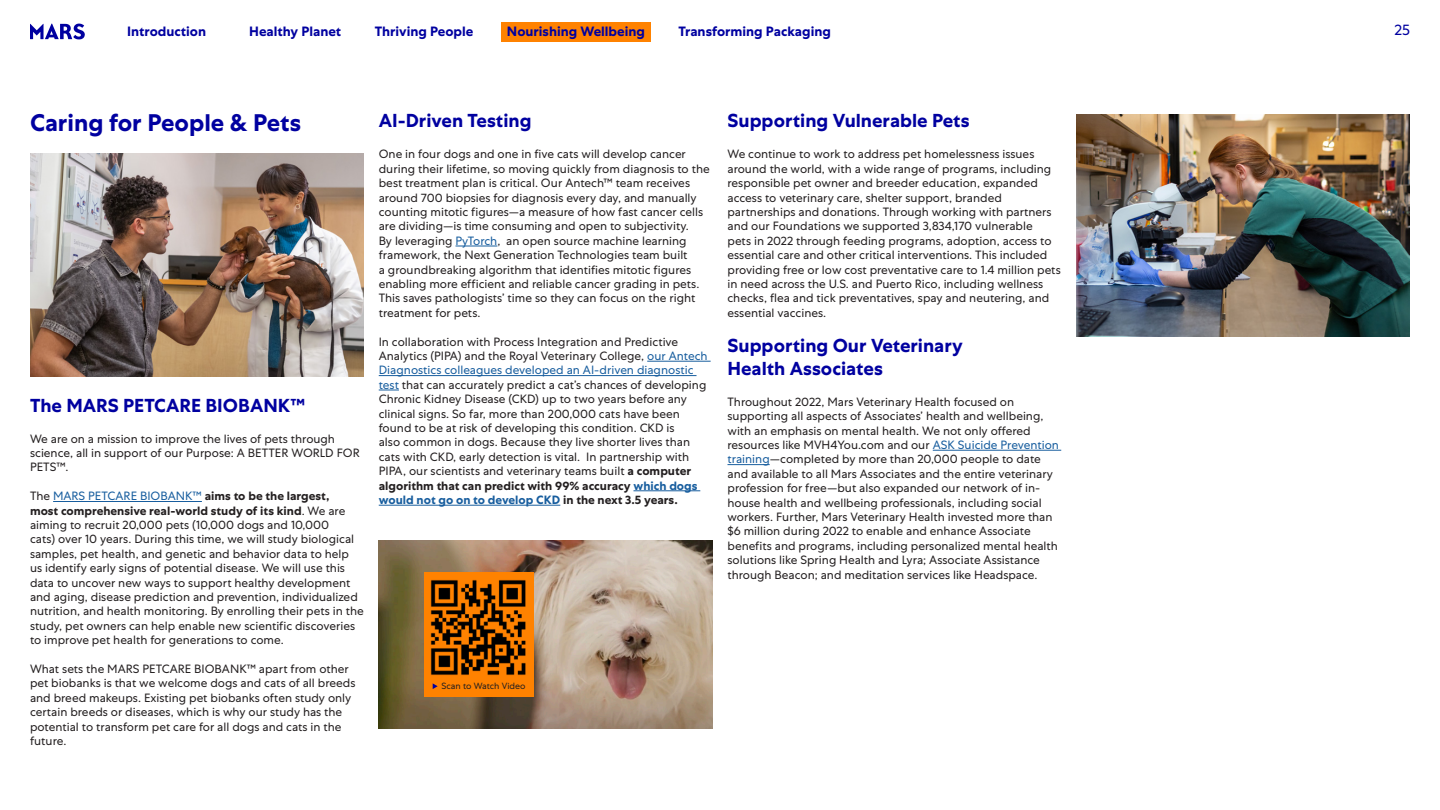
<style>
.page{position:relative;width:1440px;height:810px;background:#fff}
.page>*{position:absolute;margin:0;border:0;box-sizing:border-box;transform-origin:0 0}
.t1{font:700 24px "Mars Centra";color:#0000a0}
.t2{font:700 18.75px/22.5px "Mars Centra";color:#0000a0}
.t3{font:15px "Mars Centra";color:#0000a0}
.t4{font:700 13.5px "Mars Centra";color:#0000a0}
.t5{font:12px/14.4px "Mars Centra";color:#231f20}
.t6{font:9px "Mars Centra";color:#231f20}
.s1{color:#175d9e}
.s2{font-weight:700}
.s3{font-weight:700;color:#175d9e}
</style>
<div class="page">
<div style="left:501px;top:22px;width:149px;height:19px;background:#ff8200"></div>
<svg style="left:30px;top:24px;width:55px;height:15px"></svg>
<hr style="left:53px;top:501px;width:149px;height:1px;background:#175d9e">
<img style="left:30px;top:154px;width:334px;height:222px">
<img style="left:1076px;top:114px;width:334px;height:223px">
<hr style="left:456px;top:246px;width:41px;height:1px;background:#175d9e">
<hr style="left:647px;top:361px;width:64px;height:1px;background:#175d9e">
<hr style="left:379px;top:375px;width:318px;height:1px;background:#175d9e">
<svg style="left:379px;top:390px;width:20px;height:1px"></svg>
<hr style="left:633px;top:490px;width:67px;height:1px;background:#175d9e">
<hr style="left:379px;top:505px;width:181px;height:1px;background:#175d9e">
<hr style="left:933px;top:450px;width:128px;height:1px;background:#175d9e">
<hr style="left:728px;top:464px;width:42px;height:1px;background:#175d9e">
<img style="left:379px;top:541px;width:334px;height:188px">
<div style="left:424px;top:572px;width:110px;height:125px;background:#ff8200"></div>
<img style="left:430px;top:580px;width:96px;height:95px">
<svg style="left:433px;top:683px;width:5px;height:6px"></svg>
<p class="t4" style="left:127px;top:23px;width:80px">Introduction</p>
<p class="t4" style="left:249px;top:23px;width:93px">Healthy Planet</p>
<p class="t4" style="left:375px;top:23px;width:100px">Thriving People</p>
<p class="t4" style="left:507px;top:23px;width:140px">Nourishing Wellbeing</p>
<p class="t4" style="left:679px;top:23px;width:154px">Transforming Packaging</p>
<p class="t3" style="left:1395px;top:21px;width:17px">25</p>
<p class="t1" style="left:30px;top:109px;width:273px">Caring for People &amp; Pets</p>
<p class="t2" style="left:30px;top:394px;width:277px">The MARS PETCARE BIOBANK™</p>
<p class="t5" style="left:30px;top:431px;width:331px">We are on a mission to improve the lives of pets through science, all in support of our Purpose: A BETTER WORLD FOR<br>PETS™.</p>
<p class="t5" style="left:30px;top:489px;width:335px">The <span class="s1">MARS PETCARE BIOBANK™</span> <span class="s2">aims to be the largest,<br>most comprehensive real-world study of its kind</span>. We are aiming to recruit 20,000 pets (10,000 dogs and 10,000<br>cats) over 10 years. During this time, we will study biological samples, pet health, and genetic and behavior data to help us identify early signs of potential disease. We will use this data to uncover new ways to support healthy development and aging, disease prediction and prevention, individualized nutrition, and health monitoring. By enrolling their pets in the study, pet owners can help enable new scientific discoveries to improve pet health for generations to come.</p>
<p class="t5" style="left:30px;top:662px;width:327px">What sets the MARS PETCARE BIOBANK™ apart from other pet biobanks is that we welcome dogs and cats of all breeds and breed makeups. Existing pet biobanks often study only certain breeds or diseases, which is why our study has the potential to transform pet care for all dogs and cats in the future.</p>
<p class="t2" style="left:379px;top:110px;width:154px">AI-Driven Testing</p>
<p class="t2" style="left:728px;top:110px;width:244px">Supporting Vulnerable Pets</p>
<p class="t5" style="left:379px;top:147px;width:333px">One in four dogs and one in five cats will develop cancer during their lifetime, so moving quickly from diagnosis to the best treatment plan is critical. Our Antech™ team receives around 700 biopsies for diagnosis every day, and manually counting mitotic figures—a measure of how fast cancer cells are dividing—is time consuming and open to subjectivity.<br>By leveraging <span class="s1">PyTorch</span>, an open source machine learning framework, the Next Generation Technologies team built<br>a groundbreaking algorithm that identifies mitotic figures enabling more efficient and reliable cancer grading in pets.<br>This saves pathologists’ time so they can focus on the right treatment for pets.</p>
<p class="t5" style="left:379px;top:334px;width:330px">In collaboration with Process Integration and Predictive Analytics (PIPA) and the Royal Veterinary College, <span class="s1">our Antech Diagnostics colleagues developed an AI-driven diagnostic test</span> that can accurately predict a cat’s chances of developing Chronic Kidney Disease (CKD) up to two years before any clinical signs. So far, more than 200,000 cats have been found to be at risk of developing this condition. CKD is<br>also common in dogs. Because they live shorter lives than cats with CKD, early detection is vital. In partnership with PIPA, our scientists and veterinary teams built <span class="s2">a computer algorithm that can predict with 99% accuracy</span> <span class="s3">which dogs would not go on to develop CKD</span> <span class="s2">in the next 3.5 years.</span></p>
<p class="t5" style="left:728px;top:147px;width:335px">We continue to work to address pet homelessness issues around the world, with a wide range of programs, including responsible pet owner and breeder education, expanded access to veterinary care, shelter support, branded partnerships and donations. Through working with partners and our Foundations we supported 3,834,170 vulnerable<br>pets in 2022 through feeding programs, adoption, access to essential care and other critical interventions. This included providing free or low cost preventative care to 1.4 million pets in need across the U.S. and Puerto Rico, including wellness checks, flea and tick preventatives, spay and neutering, and essential vaccines.</p>
<p class="t2" style="left:728px;top:335px;width:237px">Supporting Our Veterinary<br>Health Associates</p>
<p class="t5" style="left:728px;top:394px;width:333px">Throughout 2022, Mars Veterinary Health focused on supporting all aspects of Associates’ health and wellbeing, with an emphasis on mental health. We not only offered resources like MVH4You.com and our <span class="s1">ASK Suicide Prevention training</span>—completed by more than 20,000 people to date and available to all Mars Associates and the entire veterinary profession for free—but also expanded our network of in&shy;house health and wellbeing professionals, including social workers. Further, Mars Veterinary Health invested more than $6 million during 2022 to enable and enhance Associate benefits and programs, including personalized mental health solutions like Spring Health and Lyra; Associate Assistance through Beacon; and meditation services like Headspace.</p>
<p class="t6" style="left:441px;top:681px;width:86px">Scan to Watch Video</p>
</div>
